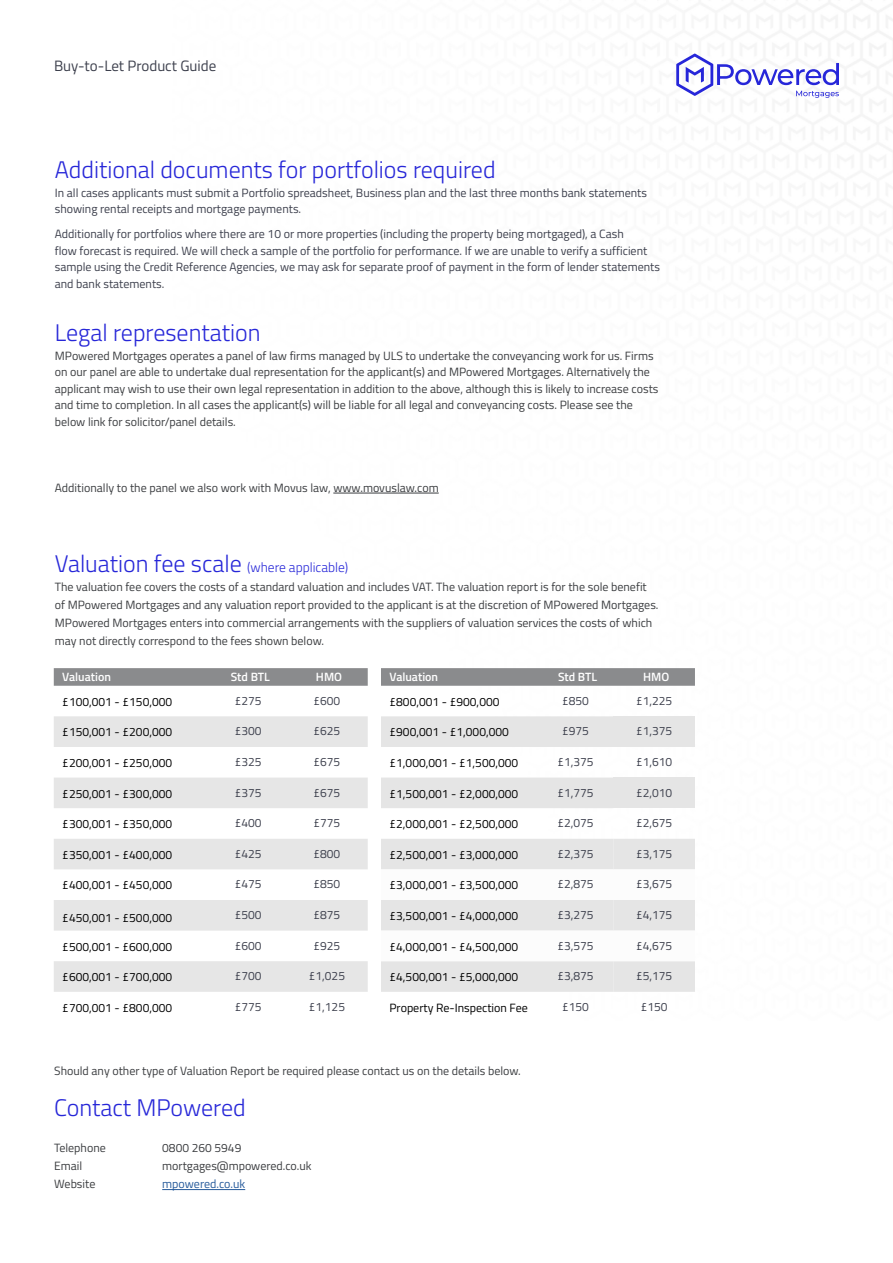
<style>
.page{position:relative;width:893px;height:1263px;background:#fff}
.page>*{position:absolute;margin:0;border:0;box-sizing:border-box;transform-origin:0 0}
.t1{font:300 24px "Titillium Web";color:#2727d8}
.t2{font:15px "Titillium Web";color:#3d404d}
.t3{font:12px/16.5px "Titillium Web";color:#3c3e41}
.t4{font:12px/16.5px "Titillium Web";color:#3d404d}
.t5{font:12px "Titillium Web";color:#000}
.t6{font:600 12px "Titillium Web";color:#fff}
.t7{font:12px "Titillium Web";color:#275b9b}
.s1{font-size:13.5px}
</style>
<div class="page">
<svg style="left:676px;top:54px;width:163px;height:44px"></svg>
<hr style="left:162px;top:1189px;width:83px;height:1px;background:#275b9b">
<svg style="left:54px;top:668px;width:314px;height:18px;background:#8c8d8f"></svg>
<svg style="left:54px;top:716px;width:314px;height:276px;fill:#e6e6e6"></svg>
<hr style="left:333px;top:493px;width:106px;height:1px;background:#3c3e41">
<svg style="left:381px;top:668px;width:314px;height:18px;background:#8c8d8f"></svg>
<div style="left:381px;top:716px;width:232px;height:31px;background:#e5e5e5"></div>
<div style="left:613px;top:716px;width:82px;height:31px;background:#e5e5e5"></div>
<div style="left:381px;top:777px;width:232px;height:31px;background:#e5e5e5"></div>
<div style="left:613px;top:777px;width:82px;height:31px;background:#e5e5e5"></div>
<svg style="left:381px;top:839px;width:314px;height:153px"></svg>
<p class="t2" style="left:54px;top:55px;width:164px">Buy-to-Let Product Guide</p>
<h1 class="t1" style="left:55px;top:152px;width:442px">Additional documents for portfolios required</h1>
<p class="t4" style="left:55px;top:184px;width:594px">In all cases applicants must submit a Portfolio spreadsheet, Business plan and the last three months bank statements showing rental receipts and mortgage payments.</p>
<p class="t4" style="left:55px;top:225px;width:607px">Additionally for portfolios where there are 10 or more properties (including the property being mortgaged), a Cash<br>flow forecast is required. We will check a sample of the portfolio for performance. If we are unable to verify a sufficient sample using the Credit Reference Agencies, we may ask for separate proof of payment in the form of lender statements and bank statements.</p>
<h1 class="t1" style="left:55px;top:315px;width:207px">Legal representation</h1>
<p class="t3" style="left:55px;top:347px;width:605px">MPowered Mortgages operates a panel of law firms managed by ULS to undertake the conveyancing work for us. Firms on our panel are able to undertake dual representation for the applicant(s) and MPowered Mortgages. Alternatively the applicant may wish to use their own legal representation in addition to the above, although this is likely to increase costs and time to completion. In all cases the applicant(s) will be liable for all legal and conveyancing costs. Please see the below link for solicitor/panel details.</p>
<p class="t3" style="left:55px;top:479px;width:385px">Additionally to the panel we also work with Movus law, www.movuslaw.com</p>
<h1 class="t1" style="left:55px;top:547px;width:295px">Valuation fee scale <span class="s1">(where applicable)</span></h1>
<p class="t3" style="left:55px;top:578px;width:605px;line-height:18px">The valuation fee covers the costs of a standard valuation and includes VAT. The valuation report is for the sole benefit of MPowered Mortgages and any valuation report provided to the applicant is at the discretion of MPowered Mortgages.<br>MPowered Mortgages enters into commercial arrangements with the suppliers of valuation services the costs of which may not directly correspond to the fees shown below.</p>
<p class="t6" style="left:62px;top:667px;width:50px">Valuation</p>
<p class="t6" style="left:231px;top:667px;width:41px">Std BTL</p>
<p class="t6" style="left:316px;top:667px;width:28px">HMO</p>
<p class="t5" style="left:62px;top:693px;width:111px">£100,001 - £150,000</p>
<p class="t4" style="left:235px;top:692px;width:28px">£275</p>
<p class="t4" style="left:313px;top:692px;width:28px">£600</p>
<p class="t5" style="left:62px;top:723px;width:111px">£150,001 - £200,000</p>
<p class="t4" style="left:235px;top:722px;width:28px">£300</p>
<p class="t4" style="left:313px;top:722px;width:28px">£625</p>
<p class="t5" style="left:62px;top:754px;width:111px">£200,001 - £250,000</p>
<p class="t4" style="left:235px;top:753px;width:28px">£325</p>
<p class="t4" style="left:313px;top:753px;width:28px">£675</p>
<p class="t5" style="left:62px;top:784px;width:111px">£250,001 - £300,000</p>
<p class="t4" style="left:235px;top:784px;width:28px">£375</p>
<p class="t4" style="left:313px;top:784px;width:28px">£675</p>
<p class="t5" style="left:62px;top:815px;width:111px">£300,001 - £350,000</p>
<p class="t4" style="left:235px;top:814px;width:28px">£400</p>
<p class="t4" style="left:313px;top:814px;width:28px">£775</p>
<p class="t5" style="left:62px;top:846px;width:111px">£350,001 - £400,000</p>
<p class="t4" style="left:235px;top:845px;width:28px">£425</p>
<p class="t4" style="left:313px;top:845px;width:28px">£800</p>
<p class="t5" style="left:62px;top:876px;width:111px">£400,001 - £450,000</p>
<p class="t4" style="left:235px;top:875px;width:28px">£475</p>
<p class="t4" style="left:313px;top:875px;width:28px">£850</p>
<p class="t5" style="left:62px;top:909px;width:111px">£450,001 - £500,000</p>
<p class="t4" style="left:235px;top:906px;width:28px">£500</p>
<p class="t4" style="left:313px;top:906px;width:28px">£875</p>
<p class="t5" style="left:62px;top:937px;width:111px">£500,001 - £600,000</p>
<p class="t4" style="left:235px;top:937px;width:28px">£600</p>
<p class="t4" style="left:313px;top:937px;width:28px">£925</p>
<p class="t5" style="left:62px;top:968px;width:111px">£600,001 - £700,000</p>
<p class="t4" style="left:235px;top:967px;width:28px">£700</p>
<p class="t4" style="left:309px;top:967px;width:38px">£1,025</p>
<p class="t5" style="left:62px;top:999px;width:111px">£700,001 - £800,000</p>
<p class="t4" style="left:235px;top:998px;width:28px">£775</p>
<p class="t4" style="left:309px;top:998px;width:38px">£1,125</p>
<p class="t6" style="left:389px;top:667px;width:50px">Valuation</p>
<p class="t6" style="left:558px;top:667px;width:41px">Std BTL</p>
<p class="t6" style="left:643px;top:667px;width:28px">HMO</p>
<p class="t5" style="left:389px;top:693px;width:111px">£800,001 - £900,000</p>
<p class="t4" style="left:562px;top:692px;width:28px">£850</p>
<p class="t4" style="left:636px;top:692px;width:38px">£1,225</p>
<p class="t5" style="left:389px;top:723px;width:121px">£900,001 - £1,000,000</p>
<p class="t4" style="left:562px;top:722px;width:28px">£975</p>
<p class="t4" style="left:636px;top:722px;width:38px">£1,375</p>
<p class="t5" style="left:389px;top:754px;width:130px">£1,000,001 - £1,500,000</p>
<p class="t4" style="left:557px;top:753px;width:38px">£1,375</p>
<p class="t4" style="left:636px;top:753px;width:38px">£1,610</p>
<p class="t5" style="left:389px;top:784px;width:130px">£1,500,001 - £2,000,000</p>
<p class="t4" style="left:557px;top:784px;width:38px">£1,775</p>
<p class="t4" style="left:636px;top:784px;width:38px">£2,010</p>
<p class="t5" style="left:389px;top:815px;width:130px">£2,000,001 - £2,500,000</p>
<p class="t4" style="left:557px;top:814px;width:38px">£2,075</p>
<p class="t4" style="left:636px;top:814px;width:38px">£2,675</p>
<p class="t5" style="left:389px;top:846px;width:130px">£2,500,001 - £3,000,000</p>
<p class="t4" style="left:557px;top:845px;width:38px">£2,375</p>
<p class="t4" style="left:636px;top:845px;width:38px">£3,175</p>
<p class="t5" style="left:389px;top:876px;width:130px">£3,000,001 - £3,500,000</p>
<p class="t4" style="left:557px;top:875px;width:38px">£2,875</p>
<p class="t4" style="left:636px;top:875px;width:38px">£3,675</p>
<p class="t5" style="left:389px;top:907px;width:130px">£3,500,001 - £4,000,000</p>
<p class="t4" style="left:557px;top:906px;width:38px">£3,275</p>
<p class="t4" style="left:636px;top:906px;width:38px">£4,175</p>
<p class="t5" style="left:389px;top:937px;width:130px">£4,000,001 - £4,500,000</p>
<p class="t4" style="left:557px;top:937px;width:38px">£3,575</p>
<p class="t4" style="left:636px;top:937px;width:38px">£4,675</p>
<p class="t5" style="left:389px;top:968px;width:130px">£4,500,001 - £5,000,000</p>
<p class="t4" style="left:557px;top:967px;width:38px">£3,875</p>
<p class="t4" style="left:636px;top:967px;width:38px">£5,175</p>
<p class="t5" style="left:389px;top:999px;width:140px">Property Re-Inspection Fee</p>
<p class="t4" style="left:562px;top:998px;width:28px">£150</p>
<p class="t4" style="left:641px;top:998px;width:28px">£150</p>
<p class="t3" style="left:54px;top:1061px;width:468px">Should any other type of Valuation Report be required please contact us on the details below.</p>
<h1 class="t1" style="left:54px;top:1090px;width:193px">Contact MPowered</h1>
<p class="t3" style="left:54px;top:1139px;width:53px">Telephone</p>
<p class="t3" style="left:162px;top:1139px;width:81px">0800 260 5949</p>
<p class="t3" style="left:54px;top:1157px;width:30px">Email</p>
<p class="t3" style="left:162px;top:1157px;width:151px">mortgages@mpowered.co.uk</p>
<p class="t3" style="left:54px;top:1175px;width:43px">Website</p>
<p class="t7" style="left:162px;top:1175px;width:85px">mpowered.co.uk</p>
</div>
